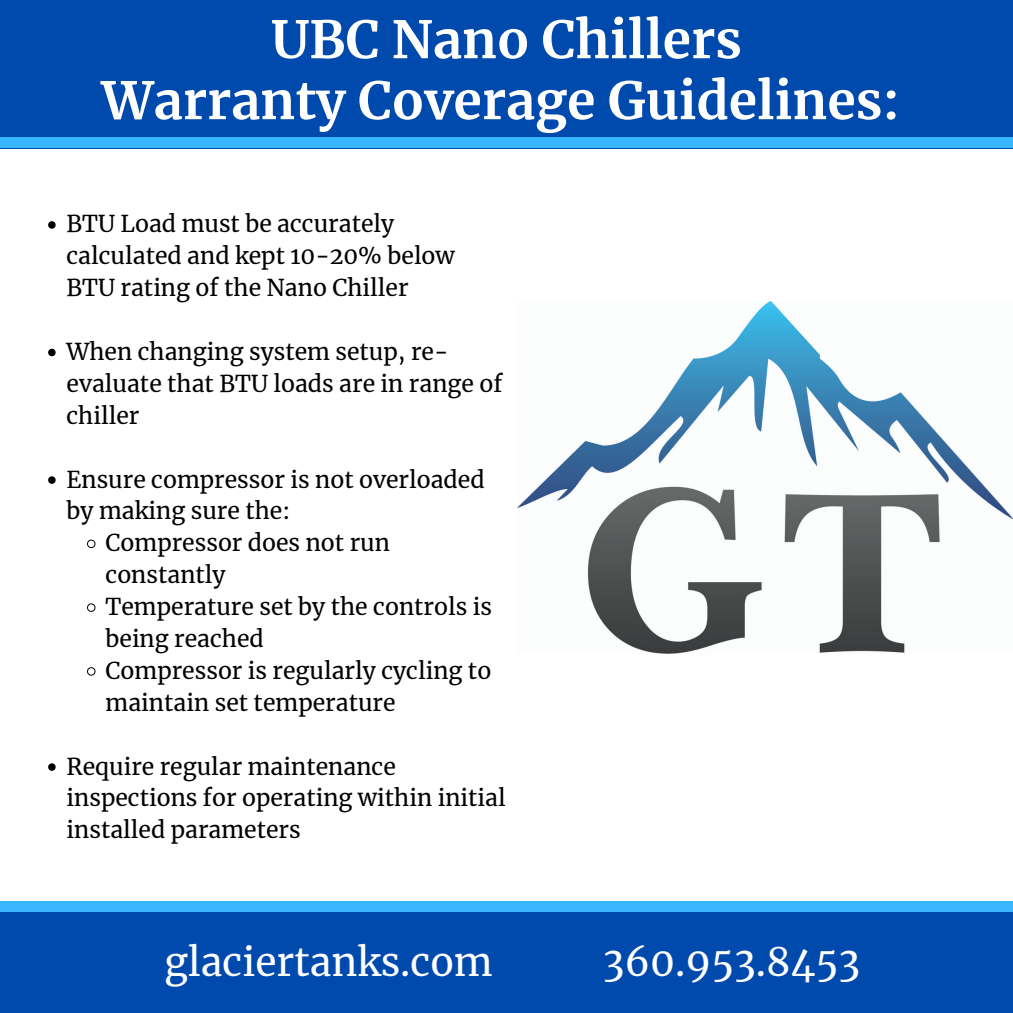
<style>
.page{position:relative;width:1013px;height:1013px;background:#fff}
.page>*{position:absolute;margin:0;border:0;box-sizing:border-box;transform-origin:0 0}
.t1{font:700 51.44px "Merriweather";color:#fff}
.t2{font:38.75px "Merriweather";color:#fff}
.t3{font:22.94px/31.9px "Merriweather";color:#000}
</style>
<div class="page">
<div style="left:0;top:0;width:1012px;height:148px;background:#004aad"></div>
<svg style="left:48px;top:221px;width:8px;height:8px"></svg>
<svg style="left:48px;top:349px;width:8px;height:7px"></svg>
<svg style="left:48px;top:476px;width:8px;height:8px"></svg>
<svg style="left:87px;top:539px;width:8px;height:9px"></svg>
<svg style="left:87px;top:603px;width:8px;height:9px"></svg>
<svg style="left:87px;top:667px;width:8px;height:8px"></svg>
<svg style="left:48px;top:763px;width:8px;height:7px"></svg>
<div style="left:0;top:911px;width:1012px;height:101px;background:#004aad"></div>
<div style="left:0;top:137px;width:1012px;height:11px;background:#38b6ff"></div>
<div style="left:0;top:900px;width:1012px;height:11px;background:#38b6ff"></div>
<img style="left:517px;top:302px;width:495px;height:351px">
<p class="t1" style="left:271px;top:8px;width:472px">UBC Nano Chillers</p>
<p class="t1" style="left:101px;top:69px;width:800px">Warranty Coverage Guidelines:</p>
<p class="t3" style="left:66px;top:208px;width:390px">BTU Load must be accurately calculated and kept 10-20% below<br>BTU rating of the Nano Chiller</p>
<p class="t3" style="left:66px;top:336px;width:437px">When changing system setup, re&shy;evaluate that BTU loads are in range of chiller</p>
<p class="t3" style="left:66px;top:463px;width:419px">Ensure compressor is not overloaded by making sure the:</p>
<p class="t3" style="left:106px;top:527px;width:286px">Compressor does not run constantly</p>
<p class="t3" style="left:106px;top:591px;width:388px">Temperature set by the controls is being reached</p>
<p class="t3" style="left:106px;top:654px;width:387px">Compressor is regularly cycling to maintain set temperature</p>
<p class="t3" style="left:66px;top:750px;width:441px">Require regular maintenance inspections for operating within initial installed parameters</p>
<p class="t2" style="left:164px;top:937px;width:330px">glaciertanks.com</p>
<p class="t2" style="left:603px;top:937px;width:259px">360.953.8453</p>
</div>
